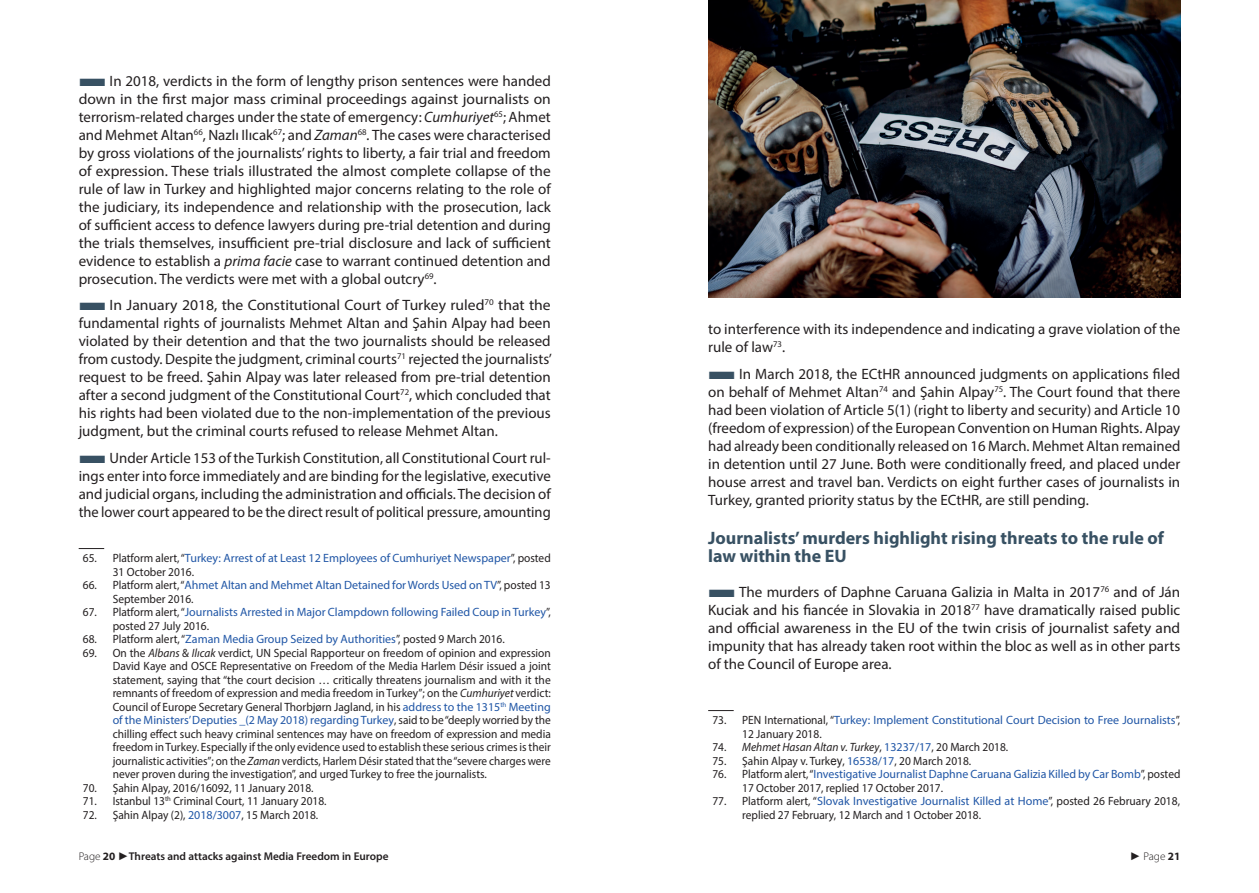
<style>
.page{position:relative;width:1259px;height:893px;background:#fff}
.page>*{position:absolute;margin:0;border:0;box-sizing:border-box;transform-origin:0 0}
.t1{font:700 18px/18px "Myriad Pro";color:#385163}
.t2{font:15px/18px "Myriad Pro";color:#231f20;text-align:justify}
.t3{font:15px/18px "Myriad Pro";color:#231f20;text-align:justify;scale:1.04 1}
.t4{font:12px/13.5px "Myriad Pro";color:#231f20;text-align:justify;scale:.95 1}
.t5{font:12px/13.5px "Myriad Pro";color:#2056a6}
.t6{font:12px/13.5px "Myriad Pro";color:#231f20;scale:.96 1}
.t7{font:12px/13.5px "Myriad Pro";color:#231f20;scale:.94 1}
.t8{font:italic 12px "Myriad Pro";color:#231f20;scale:.95 1}
.t9{font:600 11.25px "Myriad Pro";color:#231f20}
.t10{font:300 11.25px "Myriad Pro";color:#231f20}
.s1{color:#385163}
.s2{font-style:italic}
.s3{color:#231f20}
.s4{color:#2056a6}
.s5{font-style:normal}
.s6{font-style:normal;color:#2056a6}
.s7{font-family:"Arial"}
.s8{font-weight:300}
.s9{font-weight:700}
.s10{font-family:"Arial";font-weight:400}
</style>
<div class="page">
<svg style="left:79px;top:548px;width:25px;height:1px"></svg>
<svg style="left:708px;top:710px;width:25px;height:1px"></svg>
<img style="left:708px;top:0;width:472px;height:298px">
<p class="t2" style="left:79px;top:71px;width:474px"><span class="s1">■</span>In 2018, verdicts in the form of lengthy prison sentences were handed down in the first major mass criminal proceedings against journalists on terrorism-related charges under the state of emergency: <span class="s2">Cumhuriyet</span><sup>65</sup>; Ahmet and Mehmet Altan<sup>66</sup>, Nazlı Ilıcak<sup>67</sup>; and <span class="s2">Zaman</span><sup>68</sup><span class="s2">.</span> The cases were characterised by gross violations of the journalists’ rights to liberty, a fair trial and freedom of expression. These trials illustrated the almost complete collapse of the rule of law in Turkey and highlighted major concerns relating to the role of the judiciary, its independence and relationship with the prosecution, lack of sufficient access to defence lawyers during pre-trial detention and during the trials themselves, insufficient pre-trial disclosure and lack of sufficient evidence to establish a <span class="s2">prima facie</span> case to warrant continued detention and prosecution. The verdicts were met with a global outcry<sup>69</sup>.</p>
<p class="t3" style="left:79px;top:296px;width:457px"><span class="s1">■</span>In January 2018, the Constitutional Court of Turkey ruled<sup>70</sup> that the fundamental rights of journalists Mehmet Altan and Şahin Alpay had been violated by their detention and that the two journalists should be released from custody. Despite the judgment, criminal courts<sup>71</sup> rejected the journalists’ request to be freed. Şahin Alpay was later released from pre-trial detention after a second judgment of the Constitutional Court<sup>72</sup>, which concluded that his rights had been violated due to the non-implementation of the previous judgment, but the criminal courts refused to release Mehmet Altan.</p>
<p class="t2" style="left:79px;top:448px;width:473px"><span class="s1">■</span>Under Article 153 of the Turkish Constitution, all Constitutional Court rul&shy;ings enter into force immediately and are binding for the legislative, executive and judicial organs, including the administration and officials. The decision of the lower court appeared to be the direct result of political pressure, amounting</p>
<p class="t5" style="left:113px;top:551px;width:439px;text-indent:-30px"><span class="s3">65. Platform alert, “</span>Turkey: Arrest of at Least 12 Employees of Cumhuriyet Newspaper<span class="s3">”, posted<br>31 October 2016.</span></p>
<p class="t5" style="left:113px;top:578px;width:439px;text-indent:-30px"><span class="s3">66. Platform alert, “</span>Ahmet Altan and Mehmet Altan Detained for Words Used on TV<span class="s3">”, posted 13<br>September 2016.</span></p>
<p class="t5" style="left:113px;top:605px;width:439px;text-indent:-30px"><span class="s3">67. Platform alert, “</span>Journalists Arrested in Major Clampdown following Failed Coup in Turkey<span class="s3">”, posted 27 July 2016.</span></p>
<p class="t4" style="left:83px;top:632px;width:445px">68. Platform alert, “<span class="s4">Zaman Media Group Seized by Authorities</span>”, posted 9 March 2016.</p>
<p class="t4" style="left:113px;top:646px;width:463px;text-indent:-30px">69. On the <span class="s2">Albans</span> &amp; <span class="s2">Ilıcak</span> verdict, UN Special Rapporteur on freedom of opinion and expression David Kaye and OSCE Representative on Freedom of the Media Harlem Désir issued a joint statement, saying that “the court decision … critically threatens journalism and with it the remnants of freedom of expression and media freedom in Turkey”; on the <span class="s2">Cumhuriyet</span> verdict:<br>Council of Europe Secretary General Thorbjørn Jagland, in his <span class="s4">address to the 1315</span><sup>th</sup> <span class="s4">Meeting of the Ministers’ Deputies _(2 May 2018) regarding Turkey</span>, said to be “deeply worried by the chilling effect such heavy criminal sentences may have on freedom of expression and media freedom in Turkey. Especially if the only evidence used to establish these serious crimes is their journalistic activities”; on the <span class="s2">Zaman</span> verdicts, Harlem Désir stated that the “severe charges were never proven during the investigation”, and urged Turkey to free the journalists.</p>
<p class="t4" style="left:83px;top:781px;width:244px">70. Şahin Alpay, 2016/16092, 11 January 2018.</p>
<p class="t4" style="left:83px;top:794px;width:258px">71. Istanbul 13<sup>th</sup> Criminal Court, 11 January 2018.</p>
<p class="t4" style="left:83px;top:808px;width:249px">72. Şahin Alpay (2), <span class="s4">2018/3007</span>, 15 March 2018.</p>
<p class="t2" style="left:708px;top:320px;width:474px">to interference with its independence and indicating a grave violation of the rule of law<sup>73</sup>.</p>
<p class="t2" style="left:708px;top:365px;width:474px"><span class="s1">■</span>In March 2018, the ECtHR announced judgments on applications filed on behalf of Mehmet Altan<sup>74</sup> and Şahin Alpay<sup>75</sup>. The Court found that there had been violation of Article 5(1) (right to liberty and security) and Article 10 (freedom of expression) of the European Convention on Human Rights. Alpay had already been conditionally released on 16 March. Mehmet Altan remained in detention until 27 June. Both were conditionally freed, and placed under house arrest and travel ban. Verdicts on eight further cases of journalists in Turkey, granted priority status by the ECtHR, are still pending.</p>
<p class="t1" style="left:708px;top:529px;width:457px">Journalists’ murders highlight rising threats to the rule of law within the EU</p>
<p class="t2" style="left:708px;top:583px;width:473px"><span class="s1">■</span>The murders of Daphne Caruana Galizia in Malta in 2017<sup>76</sup> and of Ján Kuciak and his fiancée in Slovakia in 2018<sup>77</sup> have dramatically raised public and official awareness in the EU of the twin crisis of journalist safety and impunity that has already taken root within the bloc as well as in other parts of the Council of Europe area.</p>
<p class="t5" style="left:742px;top:713px;width:439px;text-indent:-30px"><span class="s3">73. PEN International, “</span>Turkey: Implement Constitutional Court Decision to Free Journalists<span class="s3">”,<br>12 January 2018.</span></p>
<p class="t8" style="left:712px;top:740px;width:313px"><span class="s5">74.</span> Mehmet Hasan Altan v. Turkey<span class="s5">,</span> <span class="s6">13237/17</span><span class="s5">, 20 March 2018.</span></p>
<p class="t4" style="left:712px;top:754px;width:274px">75. Şahin Alpay v. Turk<span class="s7">ey</span>, <span class="s4">16538/17</span>, 20 March 2018.</p>
<p class="t7" style="left:742px;top:767px;width:468px;text-indent:-30px">76. Platform alert, “<span class="s4">Investigative Journalist Daphne Caruana Galizia Killed by Car Bomb</span>”, posted<br>17 October 2017, replied 17 October 2017.</p>
<p class="t6" style="left:742px;top:794px;width:458px;text-indent:-30px">77. Platform alert, “<span class="s4">Slovak Investigative Journalist Killed at Home</span>”, posted 26 February 2018, replied 27 February, 12 March and 1 October 2018.</p>
<p class="t9" style="left:79px;top:849px;width:311px"><span class="s8">Page</span> <span class="s9">20</span> <span class="s10">►</span>Threats and attacks against Media Freedom in Europe</p>
<p class="t10" style="left:1130px;top:849px;width:52px"><span class="s10">►</span> Page <span class="s9">21</span></p>
</div>
